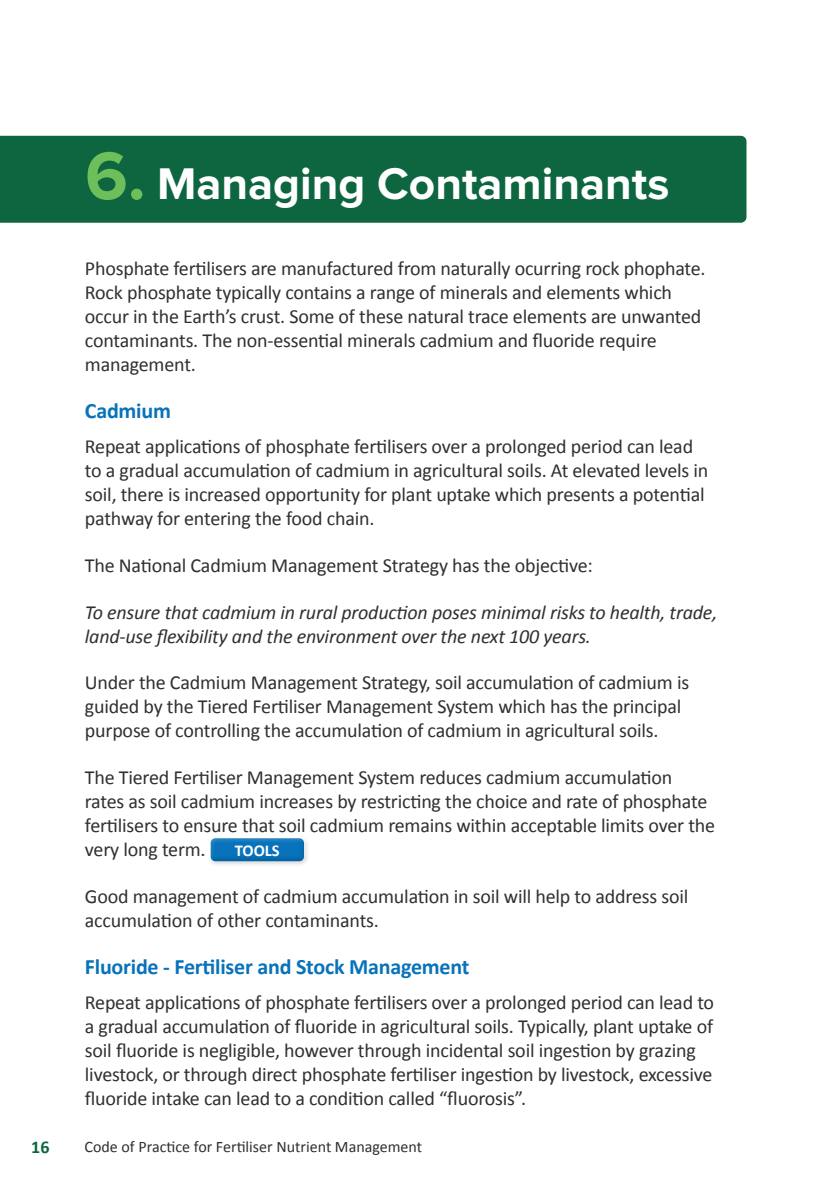
<style>
.page{position:relative;width:840px;height:1191px;background:#fff}
.page>*{position:absolute;margin:0;border:0;box-sizing:border-box;transform-origin:0 0}
.Head_1{font:700 46px "Proxima Nova";color:#fff}
.Heading_3{font:700 22px "Calibri";letter-spacing:-.01em;color:#0872ba}
.Body{font:20px/24px "Calibri";letter-spacing:-.01em;color:#312f30}
.Body-2{font:italic 20px/24px "Calibri";letter-spacing:-.01em;color:#312f30}
.t1{font:700 18px "Calibri";color:#0d6640}
.Body-3{font:700 16.6px "Calibri";color:#fff}
.t2{font:16px "Calibri";color:#312f30}
.s1{font-size:70px;color:#6dbf5c}
</style>
<div class="page">
<div style="left:0;top:136px;width:746px;height:87px;background:#0d6640"></div>
<div style="left:206px;top:836px;width:104px;height:32px;background:#231f20;opacity:.45"></div>
<p class="Head_1" style="left:85px;top:163px;width:585px"><span class="s1">6.</span> Managing Contaminants</p>
<p class="Body" style="left:85px;top:257px;width:622px">Phosphate fertilisers are manufactured from naturally ocurring rock phophate.<br>Rock phosphate typically contains a range of minerals and elements which occur in the Earth’s crust. Some of these natural trace elements are unwanted contaminants. The non-essential minerals cadmium and fluoride require management.</p>
<p class="Heading_3" style="left:85px;top:396px;width:87px">Cadmium</p>
<p class="Body" style="left:85px;top:435px;width:624px">Repeat applications of phosphate fertilisers over a prolonged period can lead to a gradual accumulation of cadmium in agricultural soils. At elevated levels in soil, there is increased opportunity for plant uptake which presents a potential pathway for entering the food chain.</p>
<p class="Body" style="left:85px;top:553px;width:509px">The National Cadmium Management Strategy has the objective:</p>
<p class="Body-2" style="left:85px;top:599px;width:633px">To ensure that cadmium in rural production poses minimal risks to health, trade, land-use flexibility and the environment over the next 100 years.</p>
<p class="Body" style="left:85px;top:671px;width:605px">Under the Cadmium Management Strategy, soil accumulation of cadmium is guided by the Tiered Fertiliser Management System which has the principal purpose of controlling the accumulation of cadmium in agricultural soils.</p>
<p class="Body" style="left:85px;top:765px;width:631px">The Tiered Fertiliser Management System reduces cadmium accumulation rates as soil cadmium increases by restricting the choice and rate of phosphate fertilisers to ensure that soil cadmium remains within acceptable limits over the very long term.</p>
<p class="Body" style="left:85px;top:884px;width:604px">Good management of cadmium accumulation in soil will help to address soil accumulation of other contaminants.</p>
<p class="Heading_3" style="left:85px;top:952px;width:386px">Fluoride - Fertiliser and Stock Management</p>
<p class="Body" style="left:85px;top:990px;width:630px">Repeat applications of phosphate fertilisers over a prolonged period can lead to a gradual accumulation of fluoride in agricultural soils. Typically, plant uptake of soil fluoride is negligible, however through incidental soil ingestion by grazing livestock, or through direct phosphate fertiliser ingestion by livestock, excessive fluoride intake can lead to a condition called “fluorosis”.</p>
<p class="Body-3" style="left:234px;top:839px;width:46px">TOOLS</p>
<p class="t1" style="left:31px;top:1135px;width:20px">16</p>
<p class="t2" style="left:84px;top:1136px;width:339px">Code of Practice for Fertiliser Nutrient Management</p>
</div>
